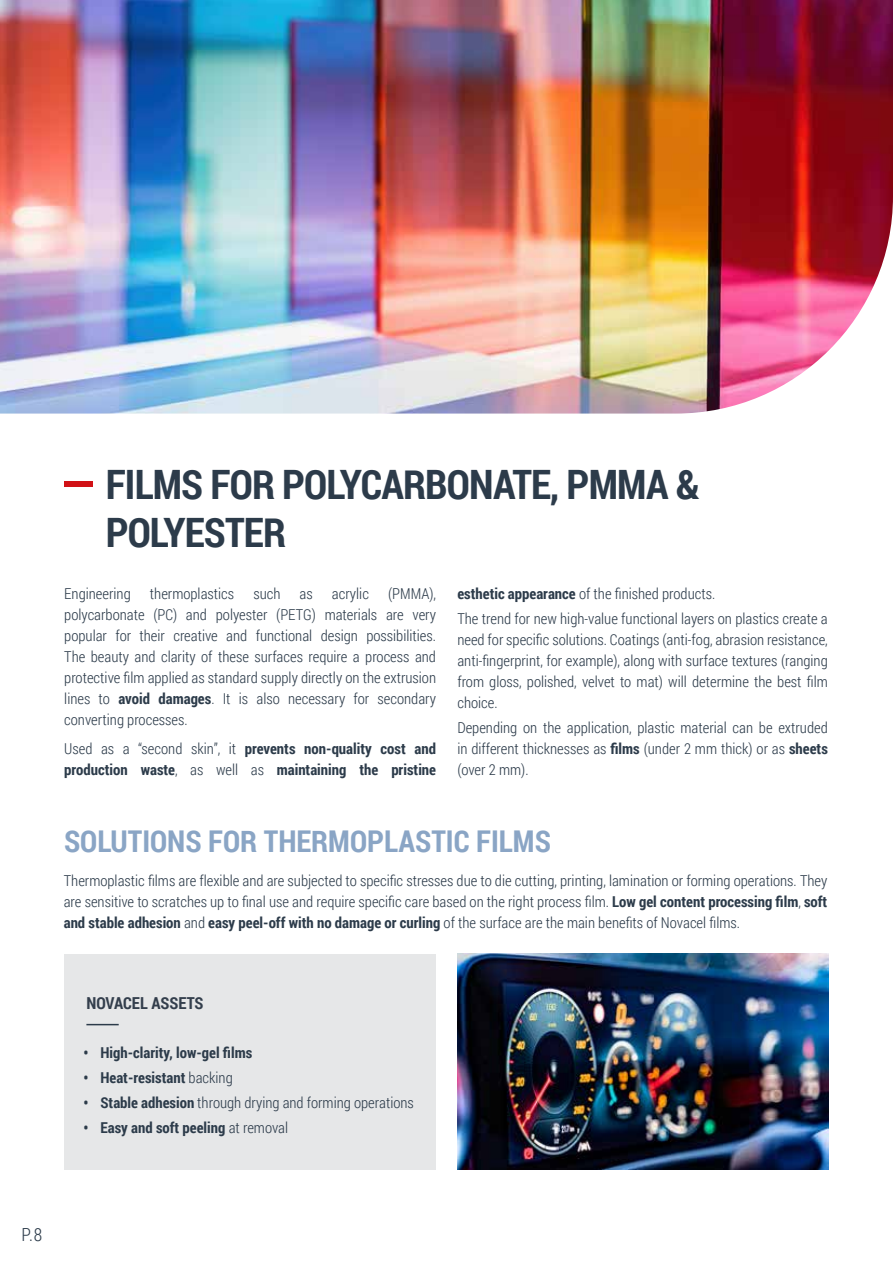
<style>
.page{position:relative;width:893px;height:1263px;background:#fff}
.page>*{position:absolute;margin:0;border:0;box-sizing:border-box;transform-origin:0 0}
.t1{font:700 40.5px/48px "Roboto Condensed";letter-spacing:-.02em;color:#2c3b4a}
.t2{font:700 30px "Roboto Condensed";color:#8aa5c5}
.t3{font:300 18px "Roboto Condensed";color:#2c3b4a}
.t4{font:700 16.5px "Roboto Condensed";color:#333e4c}
.t5{font:300 15px/21px "Roboto Condensed";color:#2c3b4a;text-align:justify}
.t6{font:700 15px/21px "Roboto Condensed";color:#2c3b4a}
.s1{font-weight:700}
.s2{font-weight:300}
</style>
<div class="page">
<div style="left:64px;top:481px;width:29px;height:6px;background:#d11116"></div>
<img style="left:457px;top:954px;width:371px;height:215px">
<div style="left:64px;top:954px;width:371px;height:215px;background:#e6e7e8"></div>
<hr style="left:86px;top:1024px;width:33px;height:1px;background:#2c3b4a">
<img style="left:0;top:0;width:893px;height:414px">
<h1 class="t1" style="left:106px;top:458px;width:596px">FILMS FOR POLYCARBONATE, PMMA &amp;<br>POLYESTER</h1>
<p class="t5" style="left:64px;top:582px;width:373px;text-indent:324px">(PMMA), polycarbonate (PC) and polyester (PETG) materials are very popular for their creative and functional design possibilities.<br>The beauty and clarity of these surfaces require a process and protective film applied as standard supply directly on the extrusion lines to <span class="s1">avoid damages</span>. It is also necessary for secondary converting processes.</p>
<p class="t6" style="left:64px;top:738px;width:373px"><span class="s2">Used as a “second skin”, it</span> prevents non-quality cost and production waste<span class="s2">, as well as</span> maintaining the pristine</p>
<p class="t5" style="left:64px;top:582px;width:68px">Engineering</p>
<p class="t5" style="left:150px;top:582px;width:86px">thermoplastics</p>
<p class="t5" style="left:253px;top:582px;width:29px">such</p>
<p class="t5" style="left:300px;top:582px;width:15px">as</p>
<p class="t5" style="left:332px;top:582px;width:39px">acrylic</p>
<p class="t5" style="left:457px;top:580px;width:372px;line-height:25.2px"><span class="s1">esthetic appearance</span> of the finished products.<br>The trend for new high-value functional layers on plastics create a</p>
<p class="t5" style="left:457px;top:629px;width:372px">need for specific solutions. Coatings (anti-fog, abrasion resistance, anti-fingerprint, for example), along with surface textures (ranging from gloss, polished, velvet to mat) will determine the best film choice.</p>
<p class="t5" style="left:457px;top:717px;width:372px">Depending on the application, plastic material can be extruded in different thicknesses as <span class="s1">films</span> (under 2 mm thick) or as <span class="s1">sheets </span>(over 2 mm).</p>
<h2 class="t2" style="left:64px;top:820px;width:488px">SOLUTIONS FOR THERMOPLASTIC FILMS</h2>
<p class="t5" style="left:64px;top:870px;width:765px">Thermoplastic films are flexible and are subjected to specific stresses due to die cutting, printing, lamination or forming operations. They are sensitive to scratches up to final use and require specific care based on the right process film. <span class="s1">Low gel content processing film</span>, <span class="s1">soft and stable adhesion</span> and <span class="s1">easy peel-off with no damage or curling</span> of the surface are the main benefits of Novacel films.</p>
<p class="t4" style="left:86px;top:992px;width:119px">NOVACEL ASSETS</p>
<p class="t6" style="left:83px;top:1041px;width:170px">• High-clarity, low-gel films</p>
<p class="t6" style="left:83px;top:1066px;width:151px">• Heat-resistant <span class="s2">backing</span></p>
<p class="t5" style="left:83px;top:1092px;width:332px"><span class="s1">• Stable adhesion</span> through drying and forming operations</p>
<p class="t6" style="left:83px;top:1117px;width:206px">• Easy and soft peeling <span class="s2">at removal</span></p>
<p class="t3" style="left:21px;top:1222px;width:22px">P.8</p>
</div>
